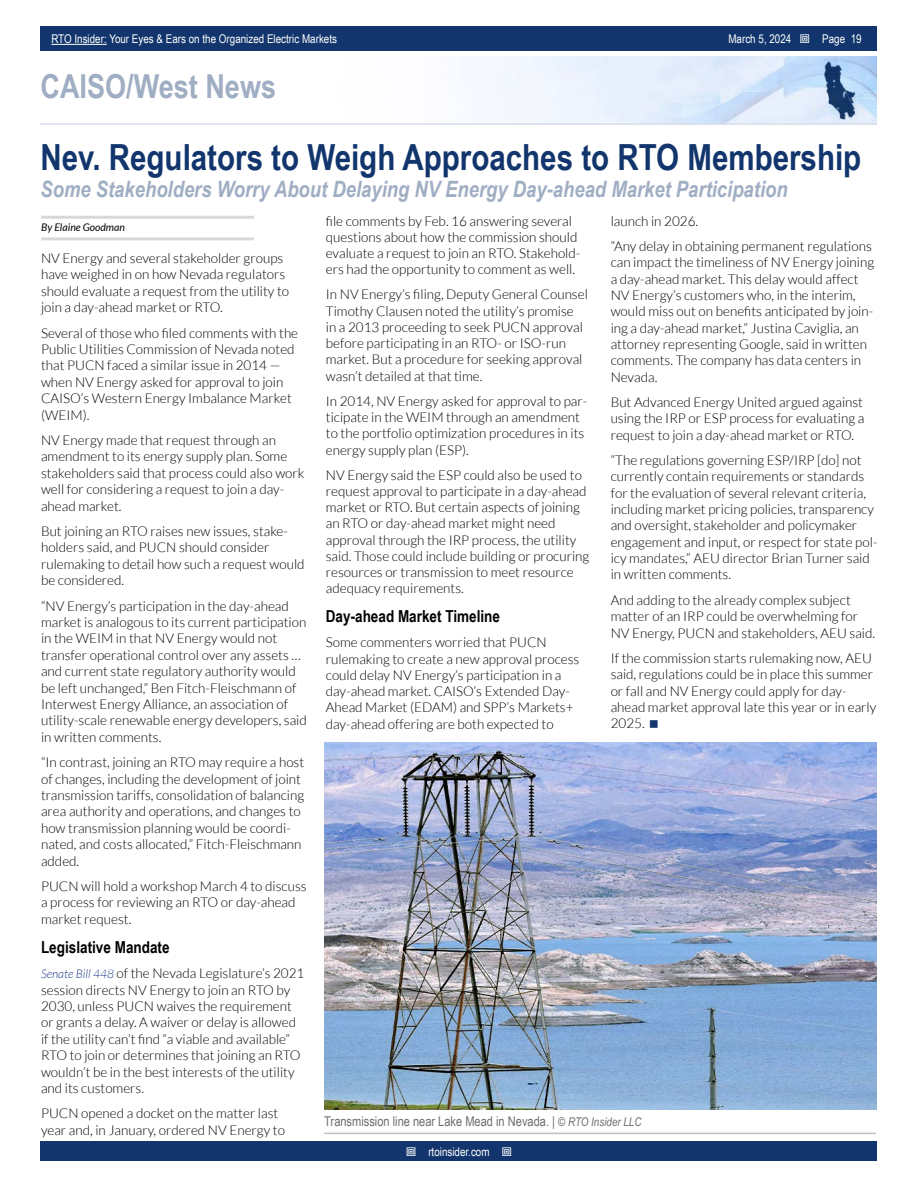
<style>
.page{position:relative;width:918px;height:1188px;background:#fff}
.page>*{position:absolute;margin:0;border:0;box-sizing:border-box;transform-origin:0 0}
.t1{font:700 36px "Arial Narrow";color:#11356c}
.t2{font:700 33px "Arial Narrow";color:#a0aec4}
.t3{font:italic 700 22.5px "Arial Narrow";color:#a0aec4}
.t4{font:700 16.5px "Arial Narrow";color:#000}
.t5{font:300 13.5px/16.4px "Lato";color:#000}
.t6{font:13.5px "Arial Narrow";color:#6d6e71}
.t7{font:12px "Arial Narrow";color:#fff}
.t8{font:italic 10.5px "Lato";color:#000}
.s1{font-style:italic;font-size:12px;color:#25408f}
.s2{font-style:italic;font-size:12px}
</style>
<div class="page">
<div style="left:41px;top:1142px;width:836px;height:19px;background:#11356c"></div>
<div style="left:41px;top:27px;width:836px;height:24px;background:#11356c"></div>
<hr style="left:51px;top:44px;width:56px;height:1px;background:#fff">
<img style="left:491px;top:56px;width:386px;height:67px">
<hr style="left:40px;top:123px;width:837px;height:2px;background:#d6deec">
<hr style="left:41px;top:216px;width:213px;height:3px;background:#d8d8d8">
<hr style="left:41px;top:237px;width:213px;height:3px;background:#d8d8d8">
<hr style="left:324px;top:1133px;width:552px;height:1px;background:#bfbfbf">
<img style="left:325px;top:742px;width:552px;height:367px">
<p class="t7" style="left:51px;top:30px;width:287px">RTO Insider: Your Eyes &amp; Ears on the Organized Electric Markets</p>
<p class="t7" style="left:728px;top:30px;width:64px">March 5, 2024</p>
<p class="t7" style="left:822px;top:30px;width:41px">Page 19</p>
<h2 class="t2" style="left:40px;top:61px;width:237px">CAISO/West News</h2>
<h1 class="t1" style="left:40px;top:130px;width:822px">Nev. Regulators to Weigh Approaches to RTO Membership</h1>
<h3 class="t3" style="left:40px;top:172px;width:749px">Some Stakeholders Worry About Delaying NV Energy Day-ahead Market Participation</h3>
<p class="t8" style="left:41px;top:221px;width:85px">By Elaine Goodman</p>
<p class="t5" style="left:41px;top:250px;width:250px">NV Energy and several stakeholder groups have weighed in on how Nevada regulators should evaluate a request from the utility to join a day-ahead market or RTO.</p>
<p class="t5" style="left:41px;top:325px;width:259px">Several of those who filed comments with the Public Utilities Commission of Nevada noted that PUCN faced a similar issue in 2014 — when NV Energy asked for approval to join CAISO’s Western Energy Imbalance Market (WEIM).</p>
<p class="t5" style="left:41px;top:432px;width:265px">NV Energy made that request through an amendment to its energy supply plan. Some stakeholders said that process could also work well for considering a request to join a day&shy;ahead market.</p>
<p class="t5" style="left:41px;top:523px;width:265px">But joining an RTO raises new issues, stake&shy;holders said, and PUCN should consider rulemaking to detail how such a request would be considered.</p>
<p class="t5" style="left:41px;top:598px;width:267px">“NV Energy’s participation in the day-ahead market is analogous to its current participation in the WEIM in that NV Energy would not transfer operational control over any assets … and current state regulatory authority would be left unchanged,” Ben Fitch-Fleischmann of Interwest Energy Alliance, an association of utility-scale renewable energy developers, said in written comments.</p>
<p class="t5" style="left:41px;top:754px;width:265px">“In contrast, joining an RTO may require a host of changes, including the development of joint transmission tariffs, consolidation of balancing area authority and operations, and changes to how transmission planning would be coordi&shy;nated, and costs allocated,” Fitch-Fleischmann added.</p>
<p class="t5" style="left:41px;top:878px;width:267px">PUCN will hold a workshop March 4 to discuss a process for reviewing an RTO or day-ahead market request.</p>
<p class="t4" style="left:41px;top:935px;width:130px">Legislative Mandate</p>
<p class="t5" style="left:41px;top:965px;width:265px"><span class="s1">Senate Bill 448</span> of the Nevada Legislature’s 2021 session directs NV Energy to join an RTO by 2030, unless PUCN waives the requirement or grants a delay. A waiver or delay is allowed if the utility can’t find “a viable and available” RTO to join or determines that joining an RTO wouldn’t be in the best interests of the utility and its customers.</p>
<p class="t5" style="left:41px;top:1105px;width:246px">PUCN opened a docket on the matter last year and, in January, ordered NV Energy to</p>
<p class="t5" style="left:326px;top:213px;width:256px">file comments by Feb. 16 answering several questions about how the commission should evaluate a request to join an RTO. Stakehold&shy;ers had the opportunity to comment as well.</p>
<p class="t5" style="left:326px;top:287px;width:264px">In NV Energy’s filing, Deputy General Counsel Timothy Clausen noted the utility’s promise<br>in a 2013 proceeding to seek PUCN approval before participating in an RTO- or ISO-run market. But a procedure for seeking approval wasn’t detailed at that time.</p>
<p class="t5" style="left:326px;top:393px;width:263px">In 2014, NV Energy asked for approval to par&shy;ticipate in the WEIM through an amendment to the portfolio optimization procedures in its energy supply plan (ESP).</p>
<p class="t5" style="left:326px;top:467px;width:265px">NV Energy said the ESP could also be used to request approval to participate in a day-ahead market or RTO. But certain aspects of joining an RTO or day-ahead market might need approval through the IRP process, the utility said. Those could include building or procuring resources or transmission to meet resource adequacy requirements.</p>
<p class="t4" style="left:326px;top:604px;width:176px">Day-ahead Market Timeline</p>
<p class="t5" style="left:326px;top:635px;width:255px">Some commenters worried that PUCN rulemaking to create a new approval process could delay NV Energy’s participation in a day-ahead market. CAISO’s Extended Day-Ahead Market (EDAM) and SPP’s Markets+ day-ahead offering are both expected to</p>
<p class="t5" style="left:611px;top:208px;width:263px;line-height:25.3px">launch in 2026.<br>“Any delay in obtaining permanent regulations</p>
<p class="t5" style="left:611px;top:254px;width:265px">can impact the timeliness of NV Energy joining a day-ahead market. This delay would affect NV Energy’s customers who, in the interim, would miss out on benefits anticipated by join&shy;ing a day-ahead market,” Justina Caviglia, an attorney representing Google, said in written comments. The company has data centers in Nevada.</p>
<p class="t5" style="left:611px;top:394px;width:255px;text-align:justify">But Advanced Energy United argued against using the IRP or ESP process for evaluating a request to join a day-ahead market or RTO.</p>
<p class="t5" style="left:611px;top:452px;width:268px">“The regulations governing ESP/IRP [do] not currently contain requirements or standards for the evaluation of several relevant criteria, including market pricing policies, transparency and oversight, stakeholder and policymaker engagement and input, or respect for state pol&shy;icy mandates,” AEU director Brian Turner said in written comments.</p>
<p class="t5" style="left:611px;top:592px;width:265px">And adding to the already complex subject matter of an IRP could be overwhelming for<br>NV Energy, PUCN and stakeholders, AEU said.</p>
<p class="t5" style="left:611px;top:650px;width:267px">If the commission starts rulemaking now, AEU said, regulations could be in place this summer or fall and NV Energy could apply for day&shy;ahead market approval late this year or in early 2025.</p>
<p class="t6" style="left:324px;top:1111px;width:319px">Transmission line near Lake Mead in Nevada. | <span class="s2">© RTO Insider LLC</span></p>
<p class="t7" style="left:428px;top:1143px;width:63px">rtoinsider.com</p>
</div>
